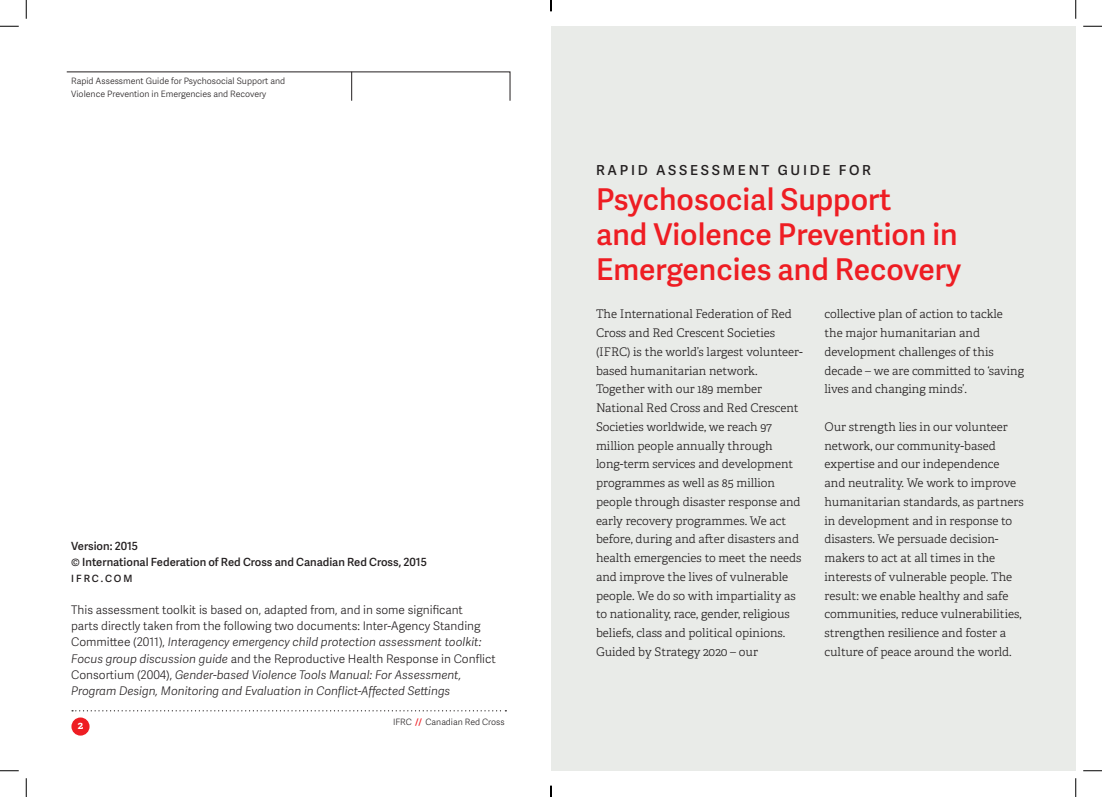
<style>
.page{position:relative;width:1102px;height:797px;background:#fff}
.page>*{position:absolute;margin:0;border:0;box-sizing:border-box;transform-origin:0 0}
.t1{font:600 30px/35px "Adelle Sans";color:#ee1d23}
.t2{font:600 13.75px "Adelle Sans";letter-spacing:.2em;color:#231f20}
.BODY-serif{font:300 11.88px/18.8px "Adelle";color:#231f20}
.BODY{font:300 11.88px/16.2px "Adelle Sans";color:#231f20}
.BODY-2{font:600 11.25px "Adelle Sans";color:#231f20}
.t3{font:700 10.5px "Adelle";color:#fff}
.BODY-3{font:600 10px "Adelle Sans";letter-spacing:.2em;color:#231f20}
.t4{font:300 8.75px/12.5px "Adelle Sans";color:#231f20}
.s1{font-style:italic}
.s2{font-weight:600;color:#ee1d23}
</style>
<div class="page">
<svg style="left:66px;top:71px;width:445px;height:30px"></svg>
<svg style="left:72px;top:710px;width:434px;height:1px"></svg>
<div style="left:71px;top:717px;width:19px;height:18px;background:#ee1d23;border-radius:50%"></div>
<div style="left:551px;top:26px;width:525px;height:745px;background:#e9ebe8"></div>
<svg style="left:0;top:25px;width:19px;height:2px"></svg>
<svg style="left:1083px;top:25px;width:19px;height:2px"></svg>
<svg style="left:0;top:770px;width:19px;height:1px"></svg>
<svg style="left:1083px;top:770px;width:19px;height:1px"></svg>
<svg style="left:25px;top:0;width:2px;height:19px"></svg>
<svg style="left:25px;top:778px;width:2px;height:19px"></svg>
<svg style="left:1075px;top:0;width:1px;height:19px"></svg>
<svg style="left:1075px;top:778px;width:1px;height:19px"></svg>
<svg style="left:550px;top:0;width:2px;height:11px"></svg>
<svg style="left:550px;top:786px;width:2px;height:11px"></svg>
<p class="t4" style="left:71px;top:75px;width:215px">Rapid Assessment Guide for Psychosocial Support and<br>Violence Prevention in Emergencies and Recovery</p>
<p class="BODY-2" style="left:71px;top:537px;width:68px">Version: 2015</p>
<p class="BODY-2" style="left:71px;top:554px;width:357px">© International Federation of Red Cross and Canadian Red Cross, 2015</p>
<p class="BODY-3" style="left:71px;top:571px;width:63px">IFRC.COM</p>
<p class="BODY" style="left:71px;top:601px;width:426px">This assessment toolkit is based on, adapted from, and in some significant<br>parts directly taken from the following two documents: Inter-Agency Standing Committee (2011), <span class="s1">Interagency emergency child protection assessment toolkit:<br>Focus group discussion guide</span> and the Reproductive Health Response in Conflict Consortium (2004), <span class="s1">Gender-based Violence Tools Manual: For Assessment, Program Design, Monitoring and Evaluation in Conflict-Affected Settings</span></p>
<p class="t3" style="left:78px;top:719px;width:7px">2</p>
<p class="t4" style="left:393px;top:715px;width:113px">IFRC <span class="s2">//</span> Canadian Red Cross</p>
<p class="t2" style="left:596px;top:160px;width:277px">RAPID ASSESSMENT GUIDE FOR</p>
<p class="t1" style="left:596px;top:181px;width:297px">Psychosocial Support</p>
<p class="t1" style="left:596px;top:216px;width:367px">and Violence Prevention in<br>Emergencies and Recovery</p>
<p class="BODY-serif" style="left:596px;top:305px;width:208px">The International Federation of Red Cross and Red Crescent Societies (IFRC) is the world’s largest volunteer&shy;based humanitarian network.<br>Together with our 189 member National Red Cross and Red Crescent Societies worldwide, we reach 97 million people annually through long-term services and development programmes as well as 85 million people through disaster response and early recovery programmes. We act before, during and after disasters and health emergencies to meet the needs and improve the lives of vulnerable people. We do so with impartiality as to nationality, race, gender, religious beliefs, class and political opinions.</p>
<p class="BODY-serif" style="left:596px;top:642px;width:163px">Guided by Strategy 2020 – our</p>
<p class="BODY-serif" style="left:824px;top:305px;width:201px">collective plan of action to tackle<br>the major humanitarian and development challenges of this decade – we are committed to ‘saving lives and changing minds’.</p>
<p class="BODY-serif" style="left:824px;top:417px;width:201px">Our strength lies in our volunteer network, our community-based expertise and our independence<br>and neutrality. We work to improve humanitarian standards, as partners in development and in response to disasters. We persuade decision&shy;makers to act at all times in the interests of vulnerable people. The result: we enable healthy and safe communities, reduce vulnerabilities, strengthen resilience and foster a culture of peace around the world.</p>
</div>
